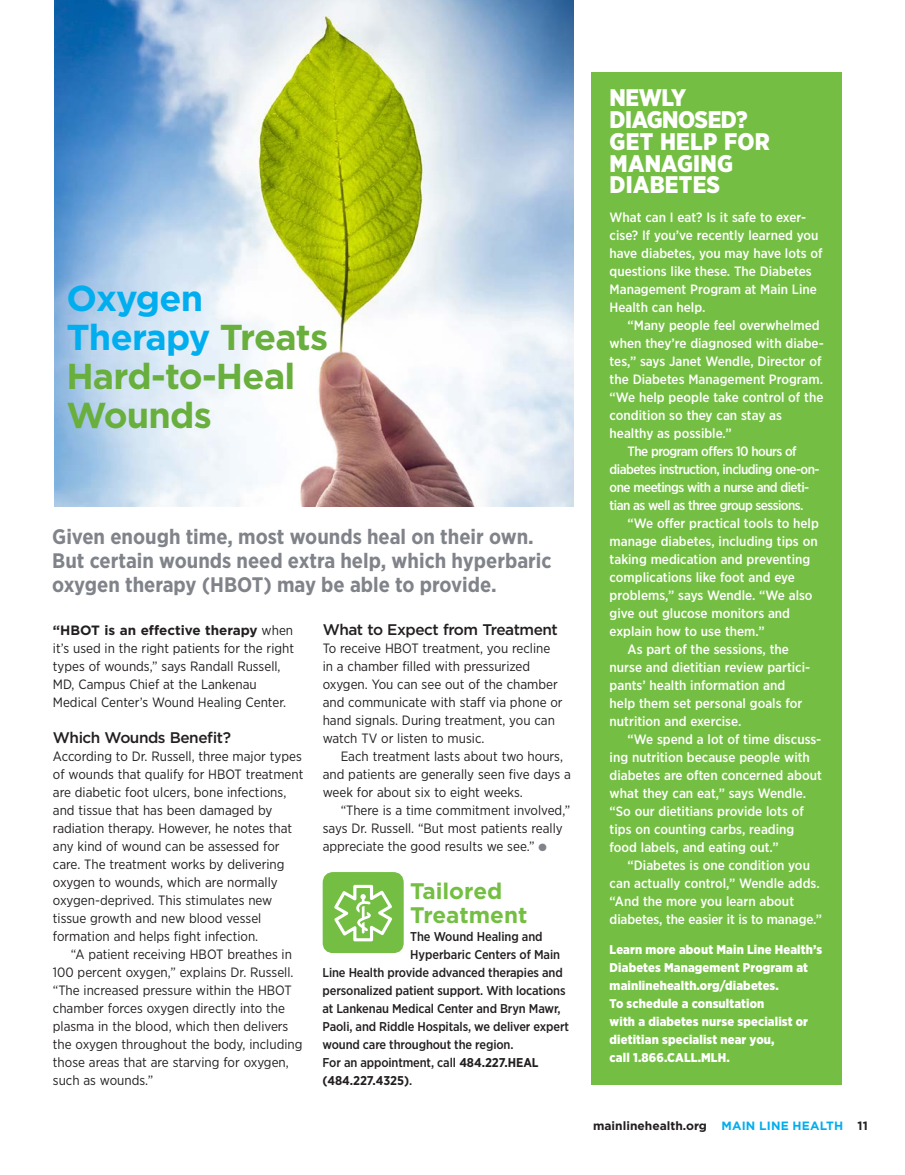
<style>
.page{position:relative;width:905px;height:1175px;background:#fff}
.page>*{position:absolute;margin:0;border:0;box-sizing:border-box;transform-origin:0 0}
.t1{font:700 36px/39px "Gotham OTF";letter-spacing:-.02em;color:#69af3d}
.t2{font:900 24px/21.8px "Gotham Narrow";letter-spacing:.01em;color:#fff}
.t3{font:700 22.5px/24px "Gotham OTF";color:#74bf43}
.t4{font:700 21px/24px "Gotham Narrow";color:#80838a}
.t5{font:15.3px "Gotham OTF Medium";letter-spacing:-.03em;color:#231f20}
.t6{font:13.5px/18px "Gotham Narrow";color:#231f20}
.t7{font:500 13.5px/18px "Gotham Narrow";color:#fff}
.t8{font:500 13.5px "Gotham Narrow";letter-spacing:-.04em;color:#fff}
.t9{font:700 13.5px "Gotham OTF";color:#231f20}
.t10{font:500 12.75px "Gotham Narrow";letter-spacing:-.01em;color:#231f20}
.t11{font:900 12.75px/18px "Gotham Narrow";letter-spacing:.01em;color:#fff}
.t12{font:700 12.75px "Gotham Narrow";letter-spacing:-.005em;color:#231f20}
.t13{font:700 12px "Gotham OTF";color:#231f20}
.s1{color:#00aeef}
.s2{color:#80838a}
.s3{font-family:"Gotham Narrow";font-weight:400}
.s4{font-weight:700}
.s5{font-weight:500}
</style>
<div class="page">
<img style="left:54px;top:0;width:519px;height:506px">
<div style="left:591px;top:72px;width:251px;height:1012px;background:#74bf43"></div>
<svg style="left:322px;top:872px;width:82px;height:82px;background:#8cca64"></svg>
<h1 class="t1" style="left:66px;top:278px;width:263px"><span class="s1">Oxygen<br>Therapy</span> Treats<br>Hard-to-Heal<br>Wounds</h1>
<h3 class="t4" style="left:52px;top:524px;width:501px">Given enough time, most wounds heal on their own.<br>But certain wounds need extra help, which hyperbaric oxygen therapy (HBOT) may be able to provide.</h3>
<p class="t5" style="left:322px;top:620px;width:237px">What to Expect from Treatment</p>
<p class="t6" style="left:322px;top:638px;width:241px">To receive HBOT treatment, you recline in a chamber filled with pressurized oxygen. You can see out of the chamber and communicate with staff via phone or hand signals. During treatment, you can watch TV or listen to music.</p>
<p class="t6" style="left:322px;top:746px;width:250px;text-indent:18px">Each treatment lasts about two hours, and patients are generally seen five days a week for about six to eight weeks.</p>
<p class="t6" style="left:322px;top:800px;width:249px;text-indent:18px">“There is a time commitment involved,” says Dr. Russell. “But most patients really appreciate the good results we see.” <span class="s2">●</span></p>
<p class="t9" style="left:53px;top:622px;width:242px">“HBOT is an effective therapy <span class="s3">when</span></p>
<p class="t6" style="left:53px;top:638px;width:243px">it’s used in the right patients for the right types of wounds,” says Randall Russell, MD, Campus Chief at the Lankenau Medical Center’s Wound Healing Center.</p>
<p class="t5" style="left:53px;top:728px;width:180px">Which Wounds Benefit?</p>
<p class="t6" style="left:53px;top:746px;width:252px">According to Dr. Russell, three major types of wounds that qualify for HBOT treatment are diabetic foot ulcers, bone infections, and tissue that has been damaged by radiation therapy. However, he notes that any kind of wound can be assessed for care. The treatment works by delivering oxygen to wounds, which are normally oxygen-deprived. This stimulates new tissue growth and new blood vessel formation and helps fight infection.</p>
<p class="t6" style="left:53px;top:944px;width:251px;text-indent:18px">“A patient receiving HBOT breathes in 100 percent oxygen,” explains Dr. Russell. “The increased pressure within the HBOT chamber forces oxygen directly into the plasma in the blood, which then delivers the oxygen throughout the body, including those areas that are starving for oxygen, such as wounds.”</p>
<h3 class="t3" style="left:410px;top:878px;width:119px">Tailored<br>Treatment</h3>
<p class="t10" style="left:410px;top:928px;width:134px">The Wound Healing and</p>
<p class="t10" style="left:410px;top:946px;width:151px">Hyperbaric Centers of Main</p>
<p class="t10" style="left:322px;top:964px;width:242px">Line Health provide advanced therapies and</p>
<p class="t10" style="left:322px;top:982px;width:244px">personalized patient support. With locations</p>
<p class="t10" style="left:322px;top:1000px;width:240px">at Lankenau Medical Center and Bryn Mawr,</p>
<p class="t10" style="left:322px;top:1018px;width:248px">Paoli, and Riddle Hospitals, we deliver expert</p>
<p class="t10" style="left:322px;top:1036px;width:192px">wound care throughout the region.</p>
<p class="t10" style="left:322px;top:1054px;width:217px">For an appointment, call <span class="s4">484.227.HEAL</span></p>
<p class="t12" style="left:322px;top:1072px;width:91px">(484.227.4325)<span class="s5">.</span></p>
<h2 class="t2" style="left:609px;top:87px;width:162px">NEWLY<br>DIAGNOSED?<br>GET HELP FOR<br>MANAGING<br>DIABETES</h2>
<p class="t7" style="left:609px;top:208px;width:214px">What can I eat? Is it safe to exer&shy;cise? If you’ve recently learned you have diabetes, you may have lots of questions like these. The Diabetes<br>Management Program at Main Line<br>Health can help.</p>
<p class="t7" style="left:627px;top:316px;width:193px">“Many people feel overwhelmed</p>
<p class="t7" style="left:609px;top:334px;width:216px">when they’re diagnosed with diabe-</p>
<p class="t7" style="left:609px;top:352px;width:213px">tes,” says Janet Wendle, Director of</p>
<p class="t7" style="left:609px;top:370px;width:215px">the Diabetes Management Program.</p>
<p class="t7" style="left:609px;top:388px;width:215px">“We help people take control of the</p>
<p class="t7" style="left:609px;top:406px;width:174px">condition so they can stay as</p>
<p class="t7" style="left:609px;top:424px;width:123px">healthy as possible.”</p>
<p class="t8" style="left:627px;top:442px;width:171px">The program offers 10 hours of</p>
<p class="t8" style="left:609px;top:460px;width:211px">diabetes instruction, including one-on-</p>
<p class="t8" style="left:609px;top:478px;width:201px">one meetings with a nurse and dieti-</p>
<p class="t8" style="left:609px;top:496px;width:195px">tian as well as three group sessions.</p>
<p class="t7" style="left:627px;top:514px;width:193px">“We offer practical tools to help</p>
<p class="t7" style="left:609px;top:532px;width:209px">manage diabetes, including tips on</p>
<p class="t7" style="left:609px;top:550px;width:202px">taking medication and preventing</p>
<p class="t7" style="left:609px;top:568px;width:187px">complications like foot and eye</p>
<p class="t7" style="left:609px;top:586px;width:204px">problems,” says Wendle. “We also</p>
<p class="t7" style="left:609px;top:604px;width:182px">give out glucose monitors and</p>
<p class="t7" style="left:609px;top:622px;width:156px">explain how to use them.”</p>
<p class="t7" style="left:627px;top:640px;width:163px">As part of the sessions, the</p>
<p class="t7" style="left:609px;top:658px;width:202px">nurse and dietitian review partici-</p>
<p class="t7" style="left:609px;top:676px;width:177px">pants’ health information and</p>
<p class="t7" style="left:609px;top:694px;width:194px">help them set personal goals for</p>
<p class="t7" style="left:609px;top:712px;width:133px">nutrition and exercise.</p>
<p class="t7" style="left:627px;top:730px;width:195px">“We spend a lot of time discuss-</p>
<p class="t7" style="left:609px;top:748px;width:202px">ing nutrition because people with</p>
<p class="t7" style="left:609px;top:766px;width:214px">diabetes are often concerned about</p>
<p class="t7" style="left:609px;top:784px;width:198px">what they can eat,” says Wendle.</p>
<p class="t7" style="left:609px;top:802px;width:196px">“So our dietitians provide lots of</p>
<p class="t7" style="left:609px;top:820px;width:186px">tips on counting carbs, reading</p>
<p class="t7" style="left:609px;top:838px;width:170px">food labels, and eating out.”</p>
<p class="t7" style="left:627px;top:856px;width:184px">“Diabetes is one condition you</p>
<p class="t7" style="left:609px;top:874px;width:212px">can actually control,” Wendle adds.</p>
<p class="t7" style="left:609px;top:892px;width:186px">“And the more you learn about</p>
<p class="t7" style="left:609px;top:910px;width:214px">diabetes, the easier it is to manage.”</p>
<p class="t11" style="left:609px;top:940px;width:214px">Learn more about Main Line Health’s<br>Diabetes Management Program at mainlinehealth.org/diabetes.<br>To schedule a consultation<br>with a diabetes nurse specialist or dietitian specialist near you,<br>call 1.866.CALL.MLH.</p>
<p class="t13" style="left:593px;top:1118px;width:276px">mainlinehealth.org <span class="s1">MAIN LINE HEALTH</span> 11</p>
</div>
